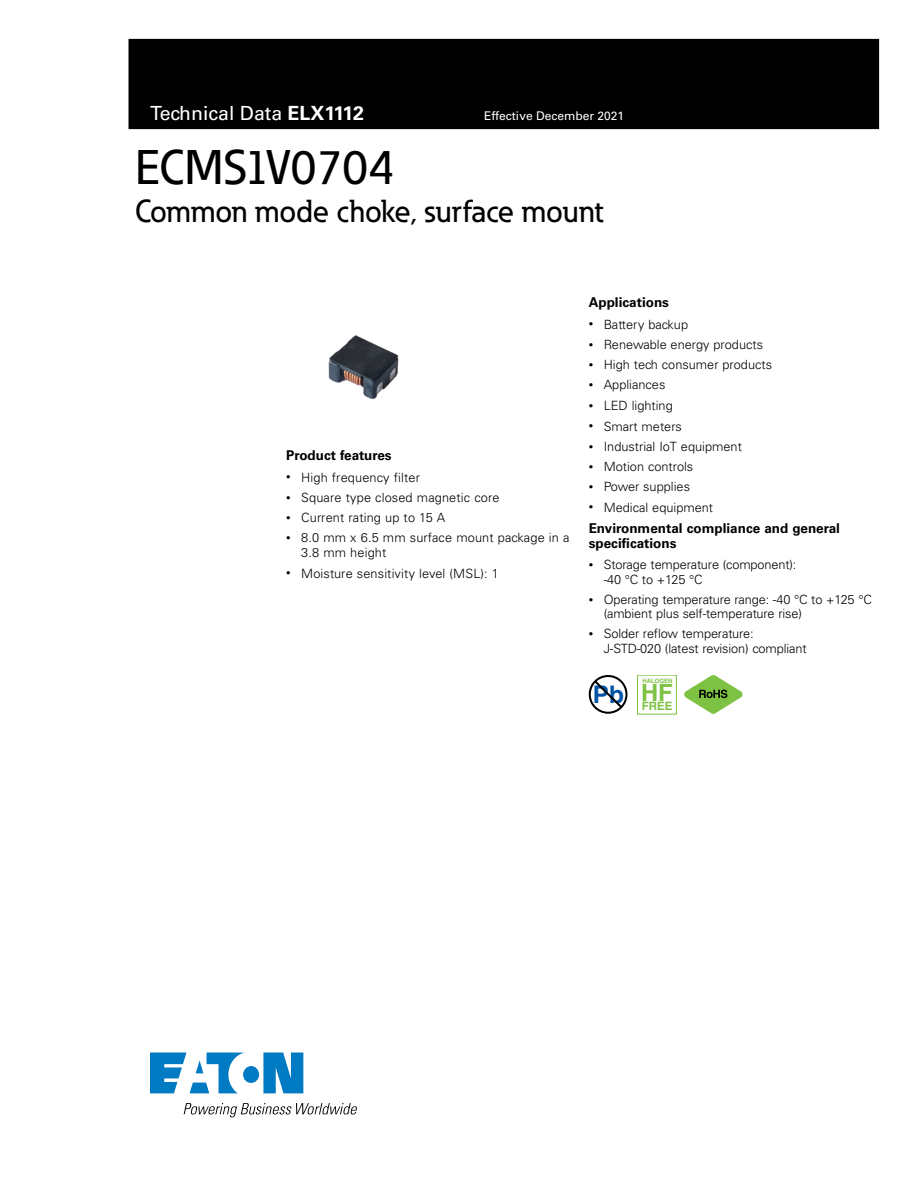
<style>
.page{position:relative;width:918px;height:1188px;background:#fff}
.page>*{position:absolute;margin:0;border:0;box-sizing:border-box;transform-origin:0 0}
._00_Product{font:500 48px "Eaton";letter-spacing:-.01em;color:#000}
._00_Product-2{font:500 31.5px "Eaton";color:#000}
.t1{font:700 24.3px "Helvetica";color:#0054a6}
.t2{font:700 23.7px "Helvetica";color:#7dc242}
.t3{font:19.5px "Univers LT Std";color:#fff}
._01_Head2{font:700 13.5px/15px "Univers LT Std";color:#000}
.t4{font:300 12.75px/14.2px "Univers LT Std";color:#000}
.t5{font:12px "Univers LT Std";color:#fff}
.t6{font:700 11.55px "Helvetica";color:#7dc242}
.t7{font:700 6px "Helvetica";color:#7dc242}
.s1{font-weight:700}
.s2{font-family:"Univers";font-size:9px}
</style>
<div class="page">
<div style="left:129px;top:39px;width:750px;height:90px;background:#000"></div>
<svg style="left:150px;top:1053px;width:153px;height:40px"></svg>
<svg style="left:184px;top:1103px;width:173px;height:14px"></svg>
<svg style="left:589px;top:675px;width:38px;height:39px"></svg>
<div style="left:637px;top:675px;width:40px;height:39px;border:1px solid #7dc242"></div>
<svg style="left:684px;top:675px;width:59px;height:39px"></svg>
<img style="left:328px;top:335px;width:71px;height:65px">
<h3 class="t3" style="left:150px;top:102px;width:216px">Technical Data <span class="s1">ELX1112</span></h3>
<p class="t5" style="left:484px;top:109px;width:141px">Effective December 2021</p>
<p class="_00_Product" style="left:135px;top:138px;width:261px">ECMS1V0704</p>
<p class="_00_Product-2" style="left:135px;top:191px;width:470px">Common mode choke, surface mount</p>
<p class="_01_Head2" style="left:286px;top:448px;width:107px">Product features</p>
<p class="t4" style="left:286px;top:470px;width:135px"><span class="s2">•</span> High frequency filter</p>
<p class="t4" style="left:286px;top:490px;width:215px"><span class="s2">•</span> Square type closed magnetic core</p>
<p class="t4" style="left:286px;top:510px;width:161px"><span class="s2">•</span> Current rating up to 15 A</p>
<p class="t4" style="left:301px;top:531px;width:270px;text-indent:-15px"><span class="s2">•</span> 8.0 mm x 6.5 mm surface mount package in a<br>3.8 mm height</p>
<p class="t4" style="left:286px;top:566px;width:214px"><span class="s2">•</span> Moisture sensitivity level (MSL): 1</p>
<p class="_01_Head2" style="left:589px;top:295px;width:82px">Applications</p>
<p class="t4" style="left:589px;top:317px;width:101px"><span class="s2">•</span> Battery backup</p>
<p class="t4" style="left:589px;top:337px;width:176px"><span class="s2">•</span> Renewable energy products</p>
<p class="t4" style="left:589px;top:357px;width:185px"><span class="s2">•</span> High tech consumer products</p>
<p class="t4" style="left:589px;top:378px;width:78px"><span class="s2">•</span> Appliances</p>
<p class="t4" style="left:589px;top:399px;width:86px"><span class="s2">•</span> LED lighting</p>
<p class="t4" style="left:589px;top:419px;width:95px"><span class="s2">•</span> Smart meters</p>
<p class="t4" style="left:589px;top:439px;width:155px"><span class="s2">•</span> Industrial IoT equipment</p>
<p class="t4" style="left:589px;top:459px;width:106px"><span class="s2">•</span> Motion controls</p>
<p class="t4" style="left:589px;top:480px;width:103px"><span class="s2">•</span> Power supplies</p>
<p class="t4" style="left:589px;top:500px;width:126px"><span class="s2">•</span> Medical equipment</p>
<p class="_01_Head2" style="left:589px;top:520px;width:253px">Environmental compliance and general specifications</p>
<p class="t4" style="left:604px;top:558px;width:194px;text-indent:-15px"><span class="s2">•</span> Storage temperature (component): -40 °C to +125 °C</p>
<p class="t4" style="left:604px;top:592px;width:270px;text-indent:-15px"><span class="s2">•</span> Operating temperature range: -40 °C to +125 °C (ambient plus self-temperature rise)</p>
<p class="t4" style="left:604px;top:627px;width:204px;text-indent:-15px"><span class="s2">•</span> Solder reflow temperature:<br>J-STD-020 (latest revision) compliant</p>
<p class="t1" style="left:593px;top:679px;width:33px">Pb</p>
<p class="t7" style="left:642px;top:678px;width:32px">HALOGEN</p>
<p class="t2" style="left:641px;top:678px;width:33px">HF</p>
<p class="t6" style="left:642px;top:699px;width:32px">FREE</p>
</div>
